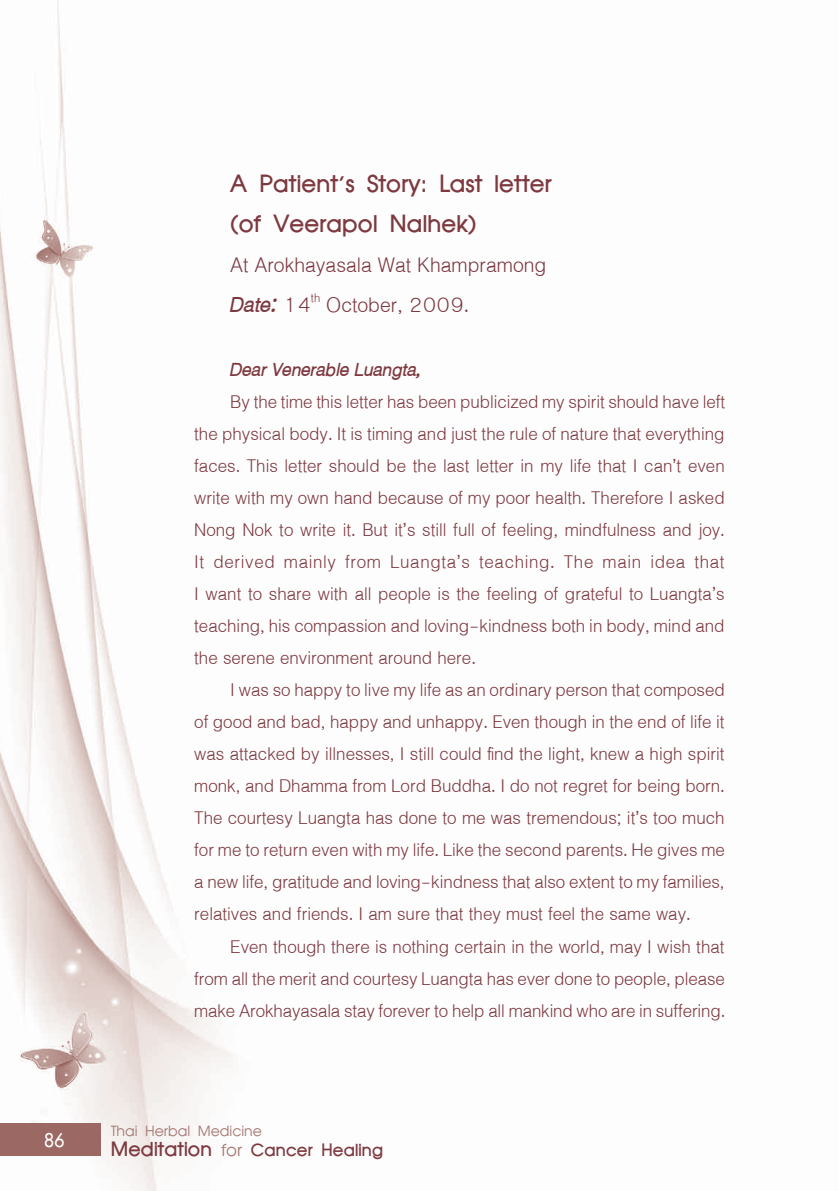
<style>
.page{position:relative;width:840px;height:1191px;background:#fff}
.page>*{position:absolute;margin:0;border:0;box-sizing:border-box;transform-origin:0 0}
.t1{font:36px/40px "DS Ka Mon Bold";color:#7d393f}
.t2{font:32px/40px "UPC Vanila";color:#7d393f}
.t3{font:28px/32px "UPC Vanila";color:#7d393f;text-align:justify}
.t4{font:italic 28px "UPC Vanila Bold";color:#7d393f}
.t5{font:26px "DS Ka Mon Bold";color:#7d393f}
.t6{font:26px "PSL Kittithada Bold";color:#fff}
.t7{font:22px "DS Ka Mon";color:#a57973}
.s1{font-family:"UPC Vanila Bold";font-style:italic}
.s2{font-size:30px}
.s3{font-family:"DS Ka Mon";color:#a57973}
</style>
<div class="page">
<img style="left:0;top:1px;width:232px;height:1190px">
<div style="left:0;top:1123px;width:100px;height:32px;background:#9b6864"></div>
<p class="t6" style="left:44px;top:1127px;width:22px">86</p>
<p class="t1" style="left:230px;top:164px;width:323px">A Patient’s Story: Last letter (of Veerapol Nalhek)</p>
<p class="t2" style="left:230px;top:243px;width:317px">At Arokhayasala Wat Khampramong<br><span class="s1">Date:</span> 14<sup>th</sup> October, 2009.</p>
<p class="t4" style="left:230px;top:351px;width:193px">Dear Venerable Luangta,</p>
<p class="t3" style="left:194px;top:384px;width:532px;text-indent:36px">By the time this letter has been publicized my spirit should have left the physical body. It is timing and just the rule of nature that everything faces. This letter should be the last letter in my life that I can’t even write with my own hand because of my poor health. Therefore I asked Nong Nok to write it. But it’s still full of feeling, mindfulness and joy.<br>It derived mainly from Luangta’s teaching. The main idea that I want to share with all people is the feeling of grateful to Luangta’s teaching, his compassion and loving-kindness both in body, mind and the serene environment around here.</p>
<p class="t3" style="left:194px;top:672px;width:532px;text-indent:36px">I was so happy to live my life as an ordinary person that composed of good and bad, happy and unhappy. Even though in the end of life it was attacked by illnesses, I still could find the light, knew a high spirit monk, and Dhamma from Lord Buddha. I do not regret for being born.<br>The courtesy Luangta has done to me was tremendous; it’s too much for me to return even with my life. Like the second parents. He gives me a new life, gratitude and loving-kindness that also extent to my families, relatives and friends. I am sure that they must feel the same way.</p>
<p class="t3" style="left:194px;top:928px;width:532px;text-indent:36px">Even though there is nothing certain in the world, may I wish that from all the merit and courtesy Luangta has ever done to people, please make Arokhayasala stay forever to help all mankind who are in suffering.</p>
<p class="t7" style="left:111px;top:1116px;width:153px">Thai Herbal Medicine</p>
<p class="t5" style="left:111px;top:1132px;width:274px"><span class="s2">Meditation</span> <span class="s3">for</span> Cancer Healing</p>
</div>
